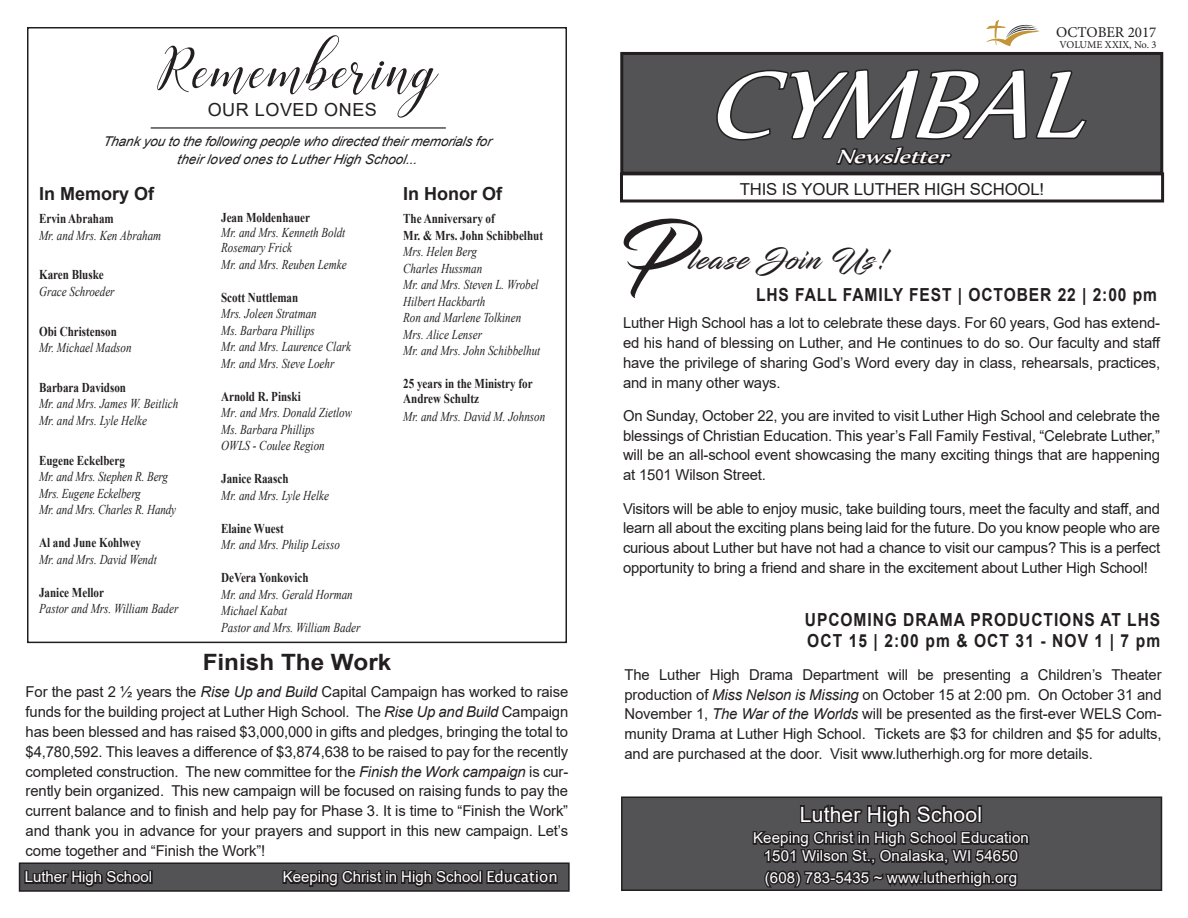
<style>
.page{position:relative;width:1188px;height:918px;background:#fff}
.page>*{position:absolute;margin:0;border:0;box-sizing:border-box;transform-origin:0 0}
.t1{font:italic 114px "Nyala";color:#fff}
.t2{font:84px "Infinite Stroke";color:#231f20}
.t3{font:72px "Challista Script";letter-spacing:.03em;color:#231f20}
.t4{font:30px "Infinite Stroke";letter-spacing:.05em;color:#231f20}
.t5{font:italic 23.55px "Nyala";color:#fff;scale:1.23 1}
.t6{font:700 22.5px "Arial";color:#231f20;scale:1.08 1}
.t7{font:21px "Arial";letter-spacing:.01em;color:#fff}
.t8{font:700 18px/21.6px "Arial";letter-spacing:.06em;color:#231f20;scale:.86 1}
.t9{font:700 18px "Arial";color:#231f20}
.t10{font:18px "Arial";letter-spacing:.03em;color:#231f20}
.t11{font:16.5px "Arial";letter-spacing:-.01em;color:#231f20}
.t12{font:15px/19.8px "Arial";letter-spacing:-.01em;color:#231f20;text-align:justify}
.t13{font:15px "Arial";letter-spacing:.01em;color:#fff}
.t14{font:15px "Minion Pro";color:#231f20}
.t15{font:italic 13.5px "Times New Roman";color:#231f20;scale:.82 1}
.t16{font:700 13.5px "Times New Roman";color:#231f20;scale:.82 1}
.t17{font:italic 13.5px/18px "Arial";letter-spacing:-.01em;color:#231f20;text-align:center}
.t18{font:10.5px "Minion Pro";letter-spacing:-.01em;color:#231f20}
.s1{font-style:italic}
.s2{font-family:"Lucida Sans Unicode"}
</style>
<div class="page">
<div style="left:20px;top:863px;width:549px;height:28px;background:#535355"></div>
<div style="left:19px;top:862px;width:551px;height:30px;border:2px solid #231f20"></div>
<svg style="left:23px;top:862px;width:129px;height:25px"></svg>
<div style="left:148px;top:870px;width:5px;height:14px;border:3px solid #231f20"></div>
<svg style="left:282px;top:869px;width:276px;height:18px"></svg>
<div style="left:622px;top:53px;width:540px;height:120px;background:#535355"></div>
<div style="left:620px;top:52px;width:543px;height:123px;border:3px solid #231f20"></div>
<div style="left:620px;top:172px;width:544px;height:30px;border:3px solid #231f20"></div>
<div style="left:622px;top:797px;width:539px;height:93px;background:#535355"></div>
<div style="left:621px;top:796px;width:541px;height:95px;border:2px solid #231f20"></div>
<svg style="left:751px;top:804px;width:280px;height:87px"></svg>
<hr style="left:151px;top:127px;width:295px;height:2px;background:#221f1f">
<svg style="left:715px;top:20px;width:374px;height:183px"></svg>
<div style="left:27px;top:27px;width:540px;height:616px;border:2px solid #231f20"></div>
<p class="t3" style="left:156px;top:27px;width:283px">Remembering</p>
<p class="t10" style="left:208px;top:97px;width:171px">OUR LOVED ONES</p>
<p class="t17" style="left:103px;top:133px;width:390px">Thank you to the following people who directed their memorials for their loved ones to Luther High School...</p>
<p class="t9" style="left:39px;top:181px;width:117px">In Memory Of</p>
<p class="t16" style="left:39px;top:209px;width:93px">Ervin Abraham</p>
<p class="t15" style="left:39px;top:226px;width:151px">Mr. and Mrs. Ken Abraham</p>
<p class="t16" style="left:39px;top:265px;width:80px">Karen Bluske</p>
<p class="t15" style="left:39px;top:282px;width:94px">Grace Schroeder</p>
<p class="t16" style="left:39px;top:321px;width:96px">Obi Christenson</p>
<p class="t15" style="left:39px;top:338px;width:114px">Mr. Michael Madson</p>
<p class="t16" style="left:39px;top:378px;width:108px">Barbara Davidson</p>
<p class="t15" style="left:39px;top:394px;width:171px">Mr. and Mrs. James W. Beitlich</p>
<p class="t15" style="left:39px;top:411px;width:133px">Mr. and Mrs. Lyle Helke</p>
<p class="t16" style="left:39px;top:450px;width:106px">Eugene Eckelberg</p>
<p class="t15" style="left:39px;top:467px;width:159px">Mr. and Mrs. Stephen R. Berg</p>
<p class="t15" style="left:39px;top:484px;width:125px">Mrs. Eugene Eckelberg</p>
<p class="t15" style="left:39px;top:500px;width:169px">Mr. and Mrs. Charles R. Handy</p>
<p class="t16" style="left:39px;top:533px;width:126px">Al and June Kohlwey</p>
<p class="t15" style="left:39px;top:550px;width:145px">Mr. and Mrs. David Wendt</p>
<p class="t16" style="left:39px;top:582px;width:81px">Janice Mellor</p>
<p class="t15" style="left:39px;top:599px;width:171px">Pastor and Mrs. William Bader</p>
<p class="t16" style="left:221px;top:208px;width:110px">Jean Moldenhauer</p>
<p class="t15" style="left:221px;top:223px;width:153px">Mr. and Mrs. Kenneth Boldt</p>
<p class="t15" style="left:221px;top:238px;width:88px">Rosemary Frick</p>
<p class="t15" style="left:221px;top:255px;width:154px">Mr. and Mrs. Reuben Lemke</p>
<p class="t16" style="left:221px;top:287px;width:96px">Scott Nuttleman</p>
<p class="t15" style="left:221px;top:304px;width:118px">Mrs. Joleen Stratman</p>
<p class="t15" style="left:221px;top:321px;width:116px">Ms. Barbara Phillips</p>
<p class="t15" style="left:221px;top:337px;width:160px">Mr. and Mrs. Laurence Clark</p>
<p class="t15" style="left:221px;top:354px;width:139px">Mr. and Mrs. Steve Loehr</p>
<p class="t16" style="left:221px;top:386px;width:99px">Arnold R. Pinski</p>
<p class="t15" style="left:221px;top:403px;width:161px">Mr. and Mrs. Donald Zietlow</p>
<p class="t15" style="left:221px;top:420px;width:116px">Ms. Barbara Phillips</p>
<p class="t15" style="left:221px;top:436px;width:128px">OWLS - Coulee Region</p>
<p class="t16" style="left:221px;top:469px;width:84px">Janice Raasch</p>
<p class="t15" style="left:221px;top:486px;width:133px">Mr. and Mrs. Lyle Helke</p>
<p class="t16" style="left:221px;top:518px;width:78px">Elaine Wuest</p>
<p class="t15" style="left:221px;top:535px;width:146px">Mr. and Mrs. Philip Leisso</p>
<p class="t16" style="left:221px;top:568px;width:108px">DeVera Yonkovich</p>
<p class="t15" style="left:221px;top:585px;width:162px">Mr. and Mrs. Gerald Horman</p>
<p class="t15" style="left:221px;top:601px;width:82px">Michael Kabat</p>
<p class="t15" style="left:221px;top:618px;width:171px">Pastor and Mrs. William Bader</p>
<p class="t9" style="left:403px;top:181px;width:100px">In Honor Of</p>
<p class="t16" style="left:403px;top:209px;width:113px">The Anniversary of</p>
<p class="t16" style="left:403px;top:225px;width:172px">Mr. &amp; Mrs. John Schibbelhut</p>
<p class="t15" style="left:403px;top:242px;width:91px">Mrs. Helen Berg</p>
<p class="t15" style="left:403px;top:259px;width:98px">Charles Hussman</p>
<p class="t15" style="left:403px;top:275px;width:167px">Mr. and Mrs. Steven L. Wrobel</p>
<p class="t15" style="left:403px;top:292px;width:102px">Hilbert Hackbarth</p>
<p class="t15" style="left:403px;top:308px;width:145px">Ron and Marlene Tolkinen</p>
<p class="t15" style="left:403px;top:325px;width:98px">Mrs. Alice Lenser</p>
<p class="t15" style="left:403px;top:341px;width:169px">Mr. and Mrs. John Schibbelhut</p>
<p class="t16" style="left:403px;top:374px;width:159px">25 years in the Ministry for</p>
<p class="t16" style="left:403px;top:389px;width:94px">Andrew Schultz</p>
<p class="t15" style="left:403px;top:407px;width:175px">Mr. and Mrs. David M. Johnson</p>
<p class="t6" style="left:203px;top:646px;width:176px">Finish The Work</p>
<p class="t12" style="left:26px;top:682px;width:544px">For the past 2 ½ years the <span class="s1">Rise Up and Build</span> Capital Campaign has worked to raise funds for the building project at Luther High School. The <span class="s1">Rise Up and Build</span> Campaign has been blessed and has raised $3,000,000 in gifts and pledges, bringing the total to $4,780,592. This leaves a difference of $3,874,638 to be raised to pay for the recently completed construction. The new committee for the <span class="s1">Finish the Work campaign</span> is cur&shy;rently bein organized. This new campaign will be focused on raising funds to pay the current balance and to finish and help pay for Phase 3. It is time to “Finish the Work” and thank you in advance for your prayers and support in this new campaign. Let’s come together and “Finish the Work”!</p>
<p class="t13" style="left:25px;top:867px;width:129px">Luther High School</p>
<p class="t13" style="left:283px;top:867px;width:276px">Keeping Christ in High School <span class="s2">Education</span></p>
<p class="t14" style="left:1056px;top:22px;width:102px">OCTOBER 2017</p>
<p class="t18" style="left:1060px;top:38px;width:98px">VOLUME XXIX, No. 3</p>
<p class="t1" style="left:704px;top:36px;width:425px">CYMBAL</p>
<p class="t5" style="left:836px;top:142px;width:100px">Newsletter</p>
<p class="t11" style="left:740px;top:178px;width:306px">THIS IS YOUR LUTHER HIGH SCHOOL!</p>
<p class="t2" style="left:619px;top:201px;width:79px">P</p>
<p class="t4" style="left:691px;top:240px;width:201px">lease Join Us!</p>
<p class="t8" style="left:756px;top:284px;width:468px">LHS FALL FAMILY FEST | OCTOBER 22 | 2:00 pm</p>
<p class="t12" style="left:623px;top:313px;width:539px">Luther High School has a lot to celebrate these days. For 60 years, God has extend&shy;ed his hand of blessing on Luther, and He continues to do so. Our faculty and staff have the privilege of sharing God’s Word every day in class, rehearsals, practices, and in many other ways.</p>
<p class="t12" style="left:623px;top:406px;width:539px">On Sunday, October 22, you are invited to visit Luther High School and celebrate the blessings of Christian Education. This year’s Fall Family Festival, “Celebrate Luther,” will be an all-school event showcasing the many exciting things that are happening at 1501 Wilson Street.</p>
<p class="t12" style="left:623px;top:498px;width:539px">Visitors will be able to enjoy music, take building tours, meet the faculty and staff, and learn all about the exciting plans being laid for the future. Do you know people who are curious about Luther but have not had a chance to visit our campus? This is a perfect opportunity to bring a friend and share in the excitement about Luther High School!</p>
<p class="t8" style="left:805px;top:609px;width:415px">UPCOMING DRAMA PRODUCTIONS AT LHS<br>OCT 15 | 2:00 pm &amp; OCT 31 - NOV 1 | 7 pm</p>
<p class="t12" style="left:625px;top:664px;width:539px">The Luther High Drama Department will be presenting a Children’s Theater production of <span class="s1">Miss Nelson is Missing</span> on October 15 at 2:00 pm. On October 31 and November 1, <span class="s1">The War of the Worlds</span> will be presented as the first-ever WELS Com&shy;munity Drama at Luther High School. Tickets are $3 for children and $5 for adults, and are purchased at the door. Visit www.lutherhigh.org for more details.</p>
<p class="t7" style="left:800px;top:800px;width:184px">Luther High School</p>
<p class="t13" style="left:753px;top:828px;width:277px">Keeping Christ in High School Education</p>
<p class="t13" style="left:764px;top:846px;width:256px">1501 Wilson St., Onalaska, WI 54650</p>
<p class="t13" style="left:765px;top:867px;width:254px">(608) 783-5435 ~ www.lutherhigh.org</p>
</div>
